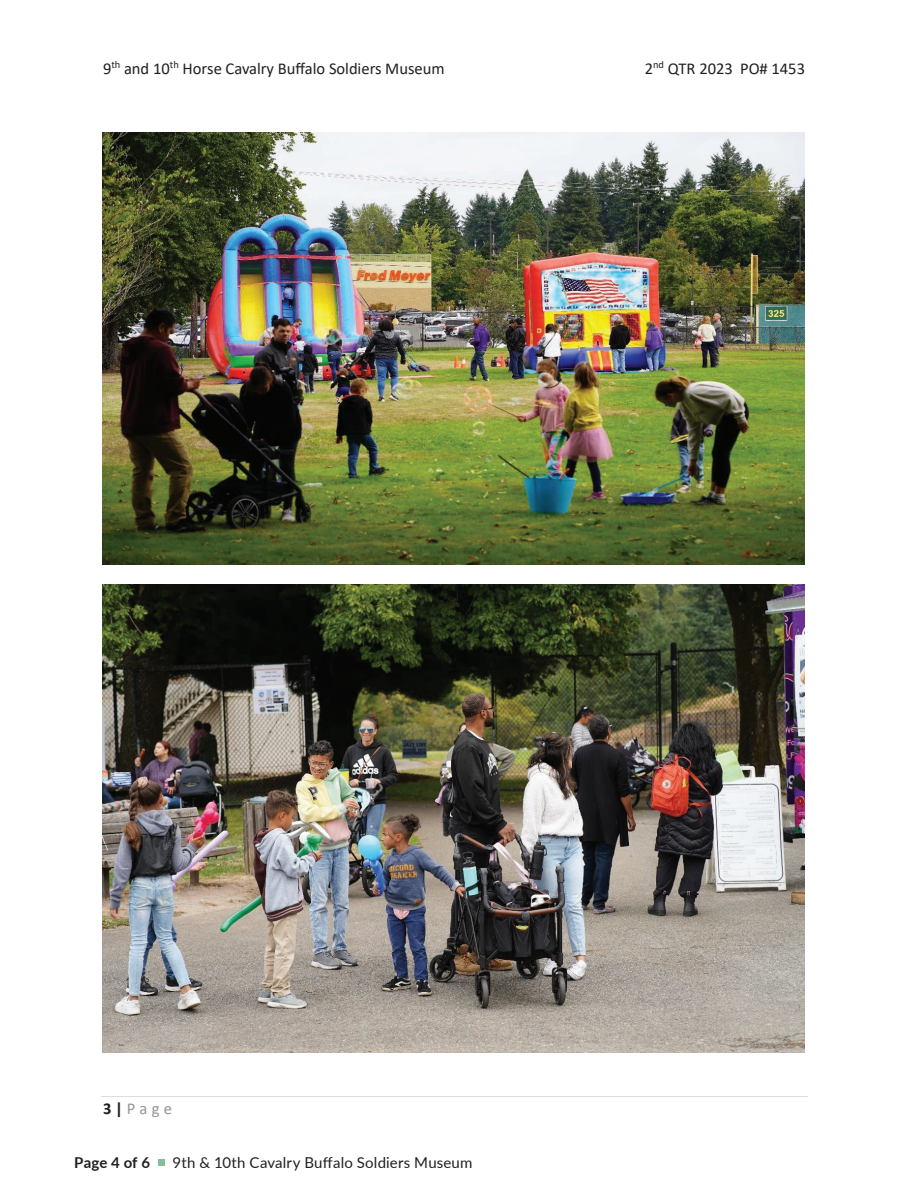
<style>
.page{position:relative;width:918px;height:1188px;background:#fff}
.page>*{position:absolute;margin:0;border:0;box-sizing:border-box;transform-origin:0 0}
.t1{font:16.5px "Calibri";color:#231f20}
.t2{font:16.5px "Calibri";color:#939598}
.t3{font:15px "Lato";letter-spacing:.01em;color:#231f20}
.t4{font:700 15px "Lato";letter-spacing:.005em;color:#231f20}
.s1{font-weight:700;color:#231f20}
</style>
<div class="page">
<hr style="left:101px;top:1096px;width:706px;height:1px;background:#dcdddf">
<img style="left:103px;top:133px;width:702px;height:432px">
<img style="left:103px;top:585px;width:702px;height:468px">
<div style="left:158px;top:1159px;width:7px;height:7px;background:#82c198"></div>
<p class="t1" style="left:103px;top:57px;width:343px">9<sup>th</sup> and 10<sup>th</sup> Horse Cavalry Buffalo Soldiers Museum</p>
<p class="t1" style="left:645px;top:57px;width:162px">2<sup>nd</sup> QTR 2023 PO# 1453</p>
<p class="t2" style="left:103px;top:1097px;width:71px"><span class="s1">3|</span> Page</p>
<p class="t4" style="left:74px;top:1151px;width:77px">Page 4 of 6</p>
<p class="t3" style="left:173px;top:1152px;width:301px">9th &amp; 10th Cavalry Buffalo Soldiers Museum</p>
</div>
